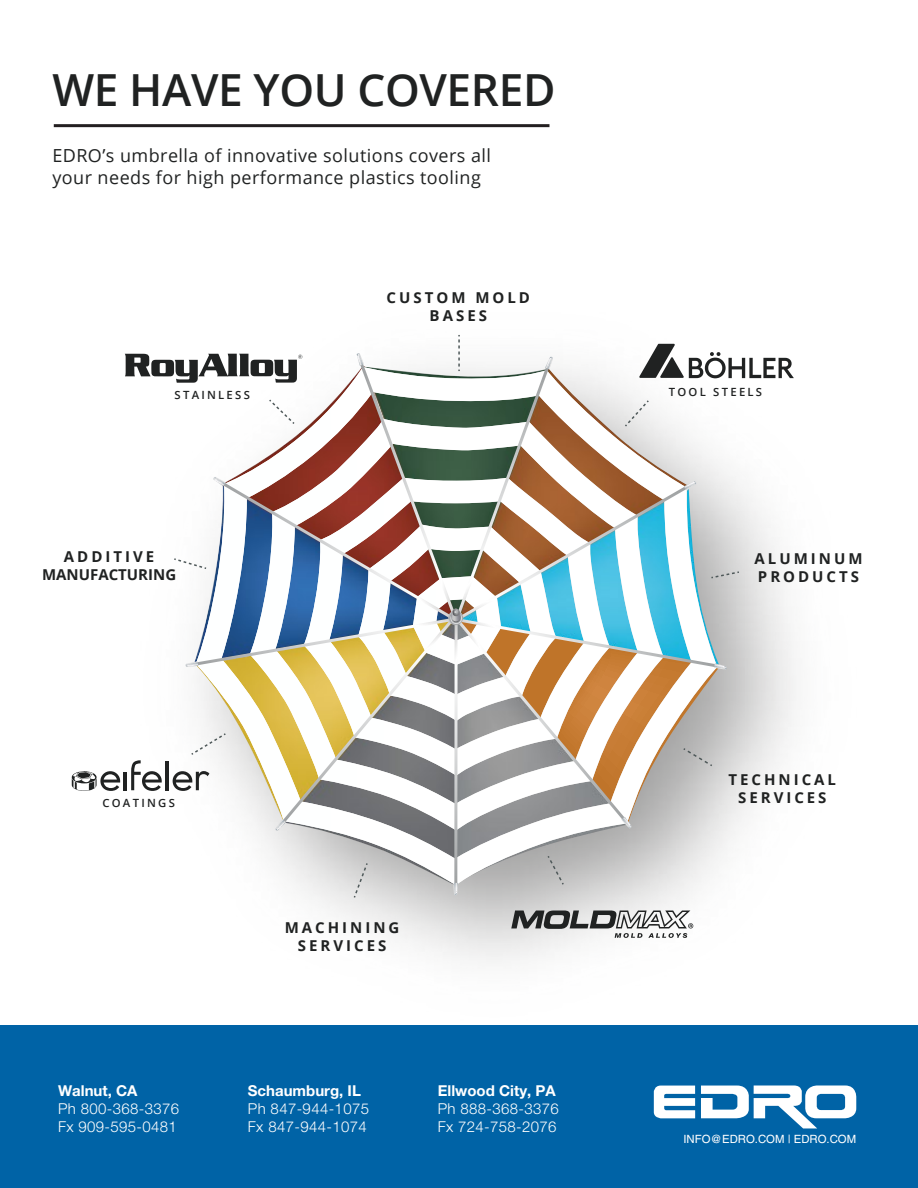
<style>
.page{position:relative;width:918px;height:1188px;background:#fff}
.page>*{position:absolute;margin:0;border:0;box-sizing:border-box;transform-origin:0 0}
.t1{font:600 44.25px "Open Sans";letter-spacing:-.01em;color:#202222}
.t2{font:18px/21.6px "Open Sans";letter-spacing:.025em;color:#202222}
.t3{font:300 15px/18px "Helvetica Neue LT Std";letter-spacing:.025em;color:#fff}
.t4{font:700 15px/18px "Open Sans";letter-spacing:.2em;color:#202222;text-align:center}
.t5{font:700 15px "Helvetica Neue LT Std";color:#fff}
.t6{font:700 15px/18px "Open Sans";color:#202222;text-align:center}
.t7{font:11.4px "Helvetica LT Std";color:#fff}
.t8{font:600 11.25px "Open Sans";letter-spacing:.2em;color:#202222}
</style>
<div class="page">
<img style="left:114px;top:663px;width:765px;height:363px">
<svg style="left:511px;top:911px;width:182px;height:27px"></svg>
<svg style="left:72px;top:335px;width:722px;height:564px"></svg>
<hr style="left:54px;top:124px;width:495px;height:3px;background:#231f20">
<div style="left:0;top:1026px;width:918px;height:162px;background:#0063a6"></div>
<svg style="left:654px;top:1086px;width:41px;height:32px"></svg>
<svg style="left:701px;top:1085px;width:156px;height:43px"></svg>
<h1 class="t1" style="left:52px;top:59px;width:505px">WE HAVE YOU COVERED</h1>
<p class="t2" style="left:52px;top:144px;width:440px">EDRO’s umbrella of innovative solutions covers all your needs for high performance plastics tooling</p>
<p class="t8" style="left:175px;top:387px;width:77px">STAINLESS</p>
<p class="t6" style="left:42px;top:548px;width:136px">ADDITIVE<br>MANUFACTURING</p>
<p class="t4" style="left:387px;top:288px;width:145px">CUSTOM MOLD<br>BASES</p>
<p class="t8" style="left:102px;top:796px;width:74px">COATINGS</p>
<p class="t4" style="left:285px;top:918px;width:116px">MACHINING<br>SERVICES</p>
<p class="t5" style="left:58px;top:1081px;width:81px">Walnut, CA</p>
<p class="t3" style="left:58px;top:1099px;width:123px">Ph 800-368-3376<br>Fx 909-595-0481</p>
<p class="t5" style="left:248px;top:1081px;width:115px">Schaumburg, IL</p>
<p class="t3" style="left:248px;top:1099px;width:123px">Ph 847-944-1075<br>Fx 847-944-1074</p>
<p class="t5" style="left:438px;top:1081px;width:120px">Ellwood City, PA</p>
<p class="t3" style="left:438px;top:1099px;width:123px">Ph 888-368-3376<br>Fx 724-758-2076</p>
<p class="t8" style="left:669px;top:384px;width:95px">TOOL STEELS</p>
<p class="t4" style="left:755px;top:550px;width:109px;text-align:left">ALUMINUM<br>PRODUCTS</p>
<p class="t4" style="left:729px;top:770px;width:109px">TECHNICAL<br>SERVICES</p>
<p class="t7" style="left:683px;top:1133px;width:174px">INFO@EDRO.COM | EDRO.COM</p>
</div>
